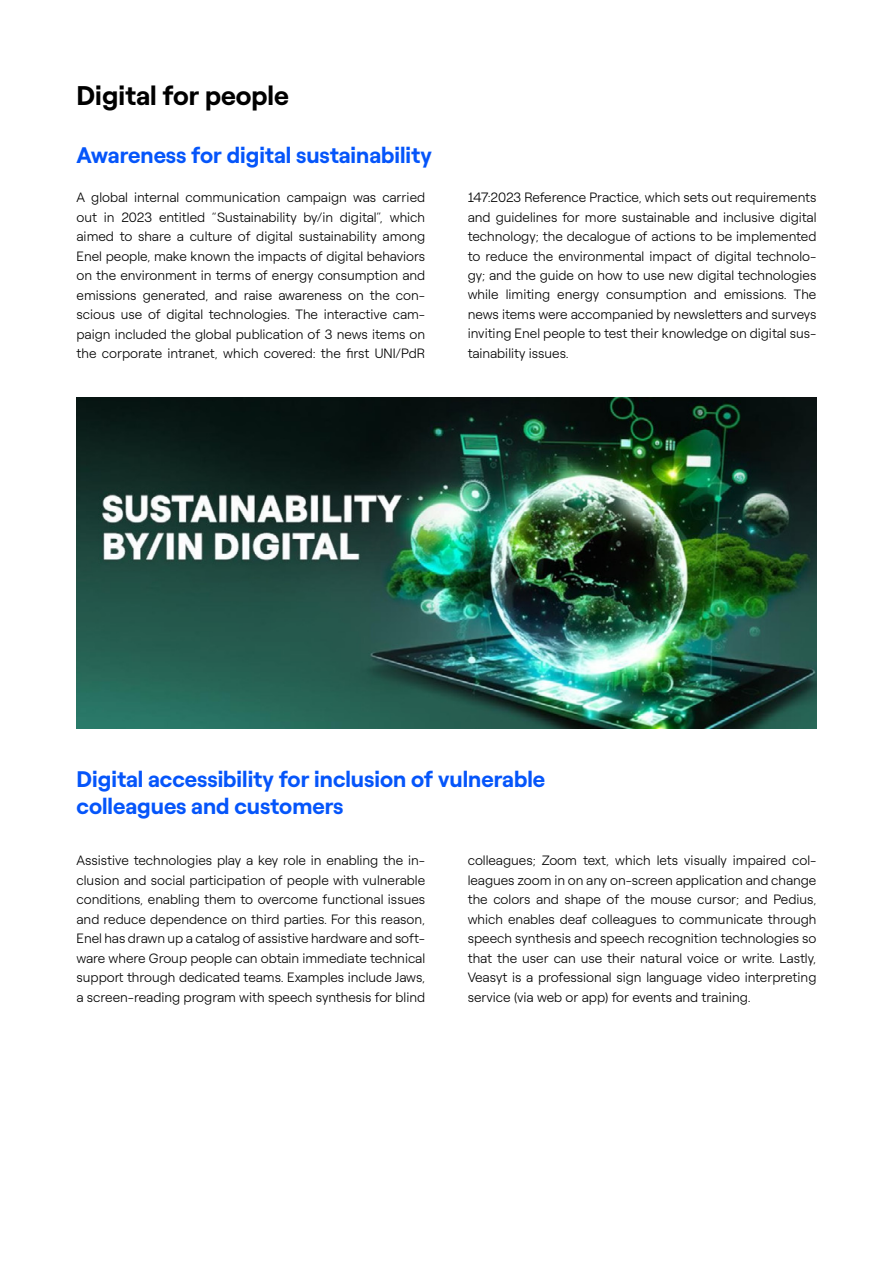
<style>
.page{position:relative;width:893px;height:1263px;background:#fff}
.page>*{position:absolute;margin:0;border:0;box-sizing:border-box;transform-origin:0 0}
.t1{font:700 27px "Roobert ENEL";color:#000}
.t2{font:700 22.5px/27px "Roobert ENEL";color:#0555fa}
.t3{font:300 13.5px/19.5px "Roobert ENEL";color:#000;text-align:justify}
</style>
<div class="page">
<img style="left:77px;top:397px;width:739px;height:331px">
<h1 class="t1" style="left:77px;top:74px;width:214px">Digital for people</h1>
<h2 class="t2" style="left:77px;top:140px;width:357px">Awareness for digital sustainability</h2>
<p class="t3" style="left:77px;top:187px;width:350px">A global internal communication campaign was carried out in 2023 entitled “Sustainability by/in digital”, which aimed to share a culture of digital sustainability among Enel people, make known the impacts of digital behaviors on the environment in terms of energy consumption and emissions generated, and raise awareness on the con&shy;scious use of digital technologies. The interactive cam&shy;paign included the global publication of 3 news items on the corporate intranet, which covered: the first UNI/PdR</p>
<p class="t3" style="left:468px;top:186px;width:350px">147:2023 Reference Practice, which sets out requirements and guidelines for more sustainable and inclusive digital technology; the decalogue of actions to be implemented to reduce the environmental impact of digital technolo&shy;gy; and the guide on how to use new digital technologies while limiting energy consumption and emissions. The news items were accompanied by newsletters and surveys inviting Enel people to test their knowledge on digital sus&shy;tainability issues.</p>
<h2 class="t2" style="left:77px;top:764px;width:470px">Digital accessibility for inclusion of vulnerable colleagues and customers</h2>
<p class="t3" style="left:77px;top:850px;width:350px">Assistive technologies play a key role in enabling the in&shy;clusion and social participation of people with vulnerable conditions, enabling them to overcome functional issues and reduce dependence on third parties. For this reason, Enel has drawn up a catalog of assistive hardware and soft&shy;ware where Group people can obtain immediate technical support through dedicated teams. Examples include Jaws, a screen-reading program with speech synthesis for blind</p>
<p class="t3" style="left:468px;top:850px;width:350px">colleagues; Zoom text, which lets visually impaired col&shy;leagues zoom in on any on-screen application and change the colors and shape of the mouse cursor; and Pedius, which enables deaf colleagues to communicate through speech synthesis and speech recognition technologies so that the user can use their natural voice or write. Lastly, Veasyt is a professional sign language video interpreting service (via web or app) for events and training.</p>
</div>
